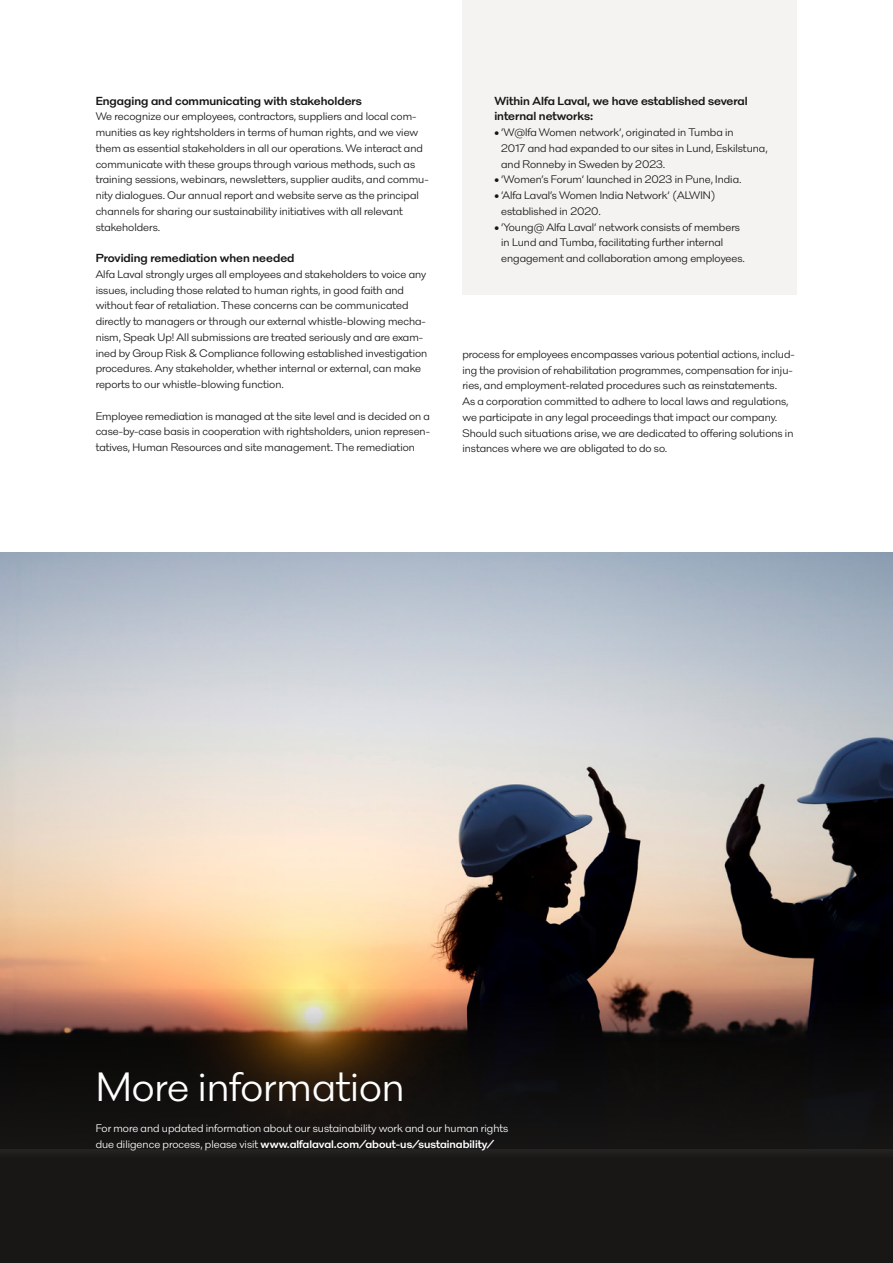
<style>
.page{position:relative;width:893px;height:1263px;background:#fff}
.page>*{position:absolute;margin:0;border:0;box-sizing:border-box;transform-origin:0 0}
.t1{font:42px "North Star";color:#fff}
.t2{font:600 12px/15.8px "North Star";color:#181716}
.t3{font:11.25px/15.8px "North Star";color:#181716}
.t4{font:11.25px/15.8px "North Star";color:#fff}
.s1{font-weight:600}
</style>
<div class="page">
<img style="left:0;top:553px;width:893px;height:436px">
<div style="left:462px;top:0;width:335px;height:295px;background:#f4f3f2"></div>
<svg style="left:0;top:989px;width:893px;height:274px;background:#261e19"></svg>
<p class="t2" style="left:96px;top:92px;width:268px">Engaging and communicating with stakeholders</p>
<p class="t3" style="left:96px;top:108px;width:334px">We recognize our employees, contractors, suppliers and local com&shy;munities as key rightsholders in terms of human rights, and we view them as essential stakeholders in all our operations. We interact and communicate with these groups through various methods, such as training sessions, webinars, newsletters, supplier audits, and commu&shy;nity dialogues. Our annual report and website serve as the principal channels for sharing our sustainability initiatives with all relevant stakeholders.</p>
<p class="t2" style="left:96px;top:249px;width:200px">Providing remediation when needed</p>
<p class="t3" style="left:96px;top:266px;width:333px">Alfa Laval strongly urges all employees and stakeholders to voice any issues, including those related to human rights, in good faith and without fear of retaliation. These concerns can be communicated directly to managers or through our external whistle-blowing mecha&shy;nism, Speak Up! All submissions are treated seriously and are exam&shy;ined by Group Risk &amp; Compliance following established investigation procedures. Any stakeholder, whether internal or external, can make reports to our whistle-blowing function.</p>
<p class="t3" style="left:96px;top:407px;width:336px;text-align:justify">Employee remediation is managed at the site level and is decided on a case-by-case basis in cooperation with rightsholders, union represen&shy;tatives, Human Resources and site management. The remediation</p>
<p class="t2" style="left:494px;top:92px;width:255px">Within Alfa Laval, we have established several internal networks:</p>
<p class="t3" style="left:501px;top:124px;width:268px;text-indent:-7px">• ‘W@lfa Women network‘, originated in Tumba in<br>2017 and had expanded to our sites in Lund, Eskilstuna, and Ronneby in Sweden by 2023.</p>
<p class="t3" style="left:494px;top:171px;width:249px">• ‘Women’s Forum‘ launched in 2023 in Pune, India.</p>
<p class="t3" style="left:501px;top:187px;width:216px;text-indent:-7px">• ‘Alfa Laval’s Women India Network‘ (ALWIN) established in 2020.</p>
<p class="t3" style="left:501px;top:218px;width:245px;text-indent:-7px">• ‘Young@ Alfa Laval‘ network consists of members in Lund and Tumba, facilitating further internal engagement and collaboration among employees.</p>
<p class="t3" style="left:462px;top:345px;width:334px">process for employees encompasses various potential actions, includ&shy;ing the provision of rehabilitation programmes, compensation for inju&shy;ries, and employment-related procedures such as reinstatements.<br>As a corporation committed to adhere to local laws and regulations, we participate in any legal proceedings that impact our company.<br>Should such situations arise, we are dedicated to offering solutions in instances where we are obligated to do so.</p>
<h1 class="t1" style="left:96px;top:1056px;width:310px">More information</h1>
<p class="t4" style="left:96px;top:1120px;width:414px">For more and updated information about our sustainability work and our human rights due diligence process, please visit <span class="s1">www.alfalaval.com/about-us/sustainability/</span></p>
</div>
